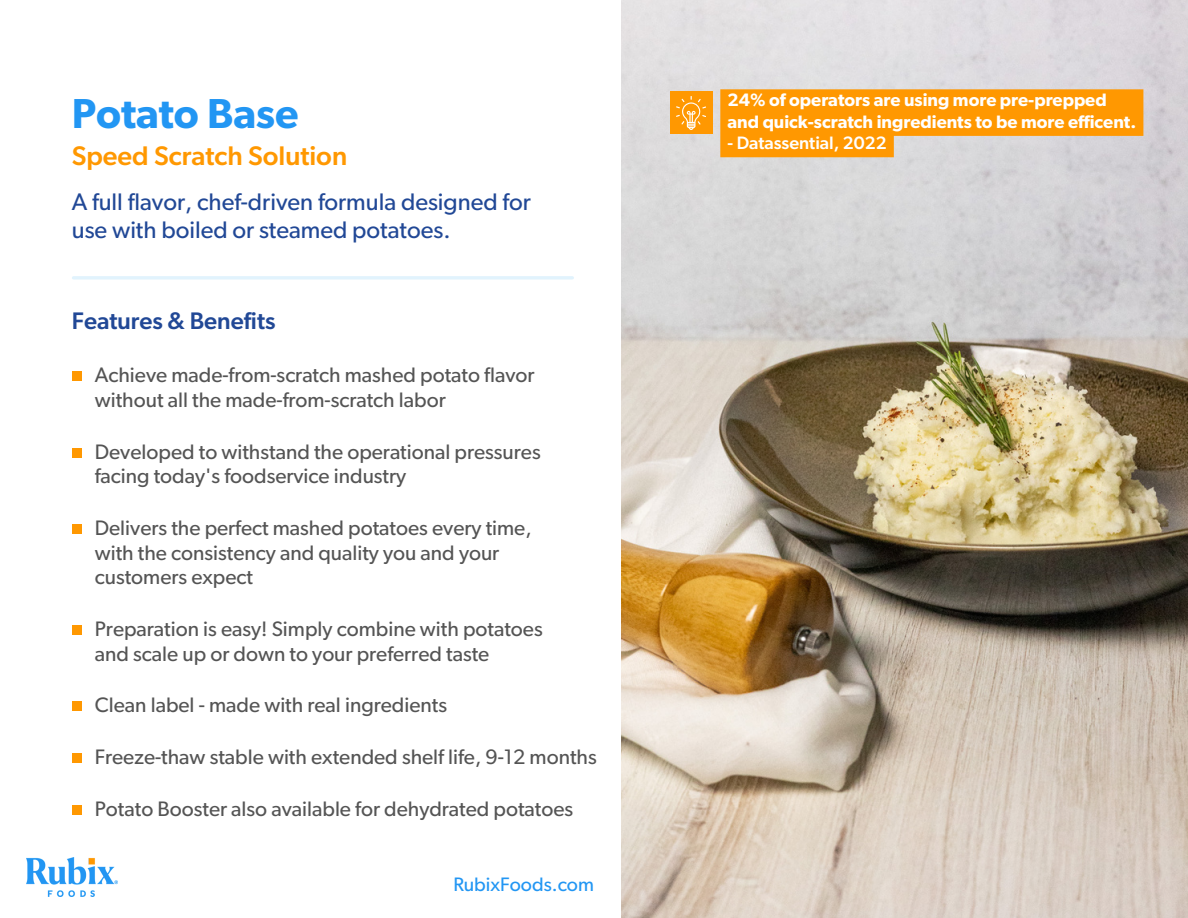
<style>
.page{position:relative;width:1188px;height:918px;background:#fff}
.page>*{position:absolute;margin:0;border:0;box-sizing:border-box;transform-origin:0 0}
.t1{font:600 42px "Gibson";color:#2296f3}
.t2{font:500 27px "Gibson";color:#ff9801}
.t3{font:24px/28.2px "Gibson";color:#214896}
.t4{font:500 24px "Gibson";color:#214896}
.t5{font:21px/24.8px "Gibson";color:#545454}
.t6{font:19.5px "Gibson";color:#2296f3}
.t7{font:600 18px/21.3px "Gibson";color:#fff}
.t8{font:500 18px "Gibson";color:#fff}
</style>
<div class="page">
<img style="left:622px;top:0;width:566px;height:918px">
<div style="left:72px;top:371px;width:10px;height:10px;background:#ff9801"></div>
<div style="left:72px;top:805px;width:10px;height:10px;background:#ff9801"></div>
<img style="left:26px;top:858px;width:92px;height:38px">
<div style="left:72px;top:448px;width:10px;height:9px;background:#ff9801"></div>
<div style="left:72px;top:524px;width:10px;height:10px;background:#ff9801"></div>
<div style="left:72px;top:625px;width:10px;height:10px;background:#ff9801"></div>
<div style="left:72px;top:702px;width:10px;height:9px;background:#ff9801"></div>
<div style="left:72px;top:753px;width:10px;height:10px;background:#ff9801"></div>
<hr style="left:74px;top:276px;width:498px;height:4px;background:#e1f3fd">
<svg style="left:720px;top:89px;width:423px;height:68px;background:#f7a329"></svg>
<div style="left:670px;top:92px;width:42px;height:42px;background:#ff9801"></div>
<svg style="left:676px;top:96px;width:30px;height:34px"></svg>
<p class="t1" style="left:72px;top:94px;width:228px">Potato Base</p>
<h5 class="t2" style="left:72px;top:143px;width:277px">Speed Scratch Solution</h5>
<p class="t3" style="left:72px;top:189px;width:461px">A full flavor, chef-driven formula designed for use with boiled or steamed potatoes.</p>
<h5 class="t4" style="left:72px;top:310px;width:205px">Features &amp; Benefits</h5>
<h1 class="t5" style="left:95px;top:363px;width:441px">Achieve made-from-scratch mashed potato flavor without all the made-from-scratch labor</h1>
<h3 class="t5" style="left:95px;top:440px;width:447px">Developed to withstand the operational pressures facing today's foodservice industry</h3>
<p class="t5" style="left:95px;top:516px;width:438px">Delivers the perfect mashed potatoes every time, with the consistency and quality you and your customers expect</p>
<p class="t5" style="left:95px;top:617px;width:449px">Preparation is easy! Simply combine with potatoes and scale up or down to your preferred taste</p>
<p class="t5" style="left:95px;top:694px;width:354px">Clean label - made with real ingredients</p>
<p class="t5" style="left:95px;top:745px;width:503px">Freeze-thaw stable with extended shelf life, 9-12 months</p>
<h2 class="t5" style="left:95px;top:797px;width:480px">Potato Booster also available for dehydrated potatoes</h2>
<p class="t6" style="left:453px;top:875px;width:142px">RubixFoods.com</p>
<p class="t7" style="left:728px;top:90px;width:410px">24% of operators are using more pre-prepped and quick-scratch ingredients to be more efficent.</p>
<p class="t8" style="left:728px;top:135px;width:161px">- Datassential, 2022</p>
</div>
